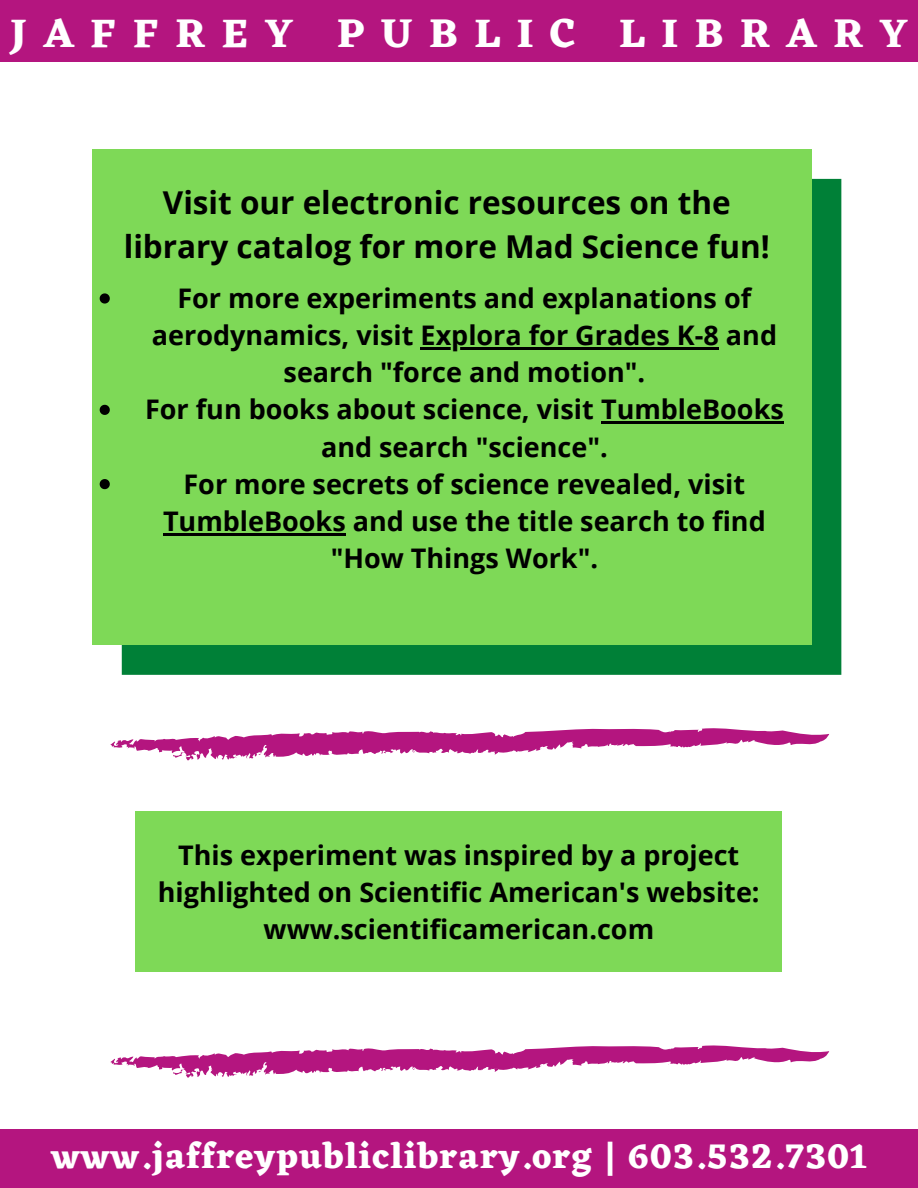
<style>
.page{position:relative;width:918px;height:1188px;background:#fff}
.page>*{position:absolute;margin:0;border:0;box-sizing:border-box;transform-origin:0 0}
.t1{font:700 41.55px "Eczar";letter-spacing:.4em;color:#fff}
.t2{font:700 35.85px "Eczar";letter-spacing:.035em;color:#fff}
.t3{font:700 31.5px/43.8px "Open Sans";color:#000;text-align:center}
.t4{font:700 27px/37.2px "Open Sans";color:#000;text-align:center}
</style>
<div class="page">
<div style="left:0;top:1130px;width:918px;height:58px;background:#b4157f"></div>
<div style="left:0;top:0;width:918px;height:62px;background:#b4157f"></div>
<div style="left:122px;top:179px;width:719px;height:496px;background:#008037"></div>
<div style="left:92px;top:149px;width:719px;height:496px;background:#7ed957"></div>
<svg style="left:100px;top:293px;width:10px;height:11px"></svg>
<hr style="left:421px;top:347px;width:298px;height:3px;background:#000">
<svg style="left:100px;top:405px;width:10px;height:10px"></svg>
<hr style="left:601px;top:422px;width:183px;height:2px;background:#000">
<svg style="left:100px;top:479px;width:10px;height:10px"></svg>
<hr style="left:163px;top:533px;width:183px;height:2px;background:#000">
<div style="left:136px;top:811px;width:646px;height:161px;background:#7ed957"></div>
<svg style="left:110px;top:728px;width:719px;height:33px"></svg>
<svg style="left:110px;top:1045px;width:719px;height:33px"></svg>
<h1 class="t1" style="left:10px;top:9px;width:899px">JAFFREY PUBLIC LIBRARY</h1>
<p class="t3" style="left:124px;top:180px;width:648px">Visit our electronic resources on the library catalog for more Mad Science fun!</p>
<p class="t4" style="left:145px;top:279px;width:640px">For more experiments and explanations of aerodynamics, visit Explora for Grades K-8 and search "force and motion".<br>For fun books about science, visit TumbleBooks and search "science".<br>For more secrets of science revealed, visit TumbleBooks and use the title search to find "How Things Work".</p>
<p class="t4" style="left:158px;top:836px;width:603px">This experiment was inspired by a project highlighted on Scientific American's website: www.scientificamerican.com</p>
<h2 class="t2" style="left:51px;top:1135px;width:817px">www.jaffreypubliclibrary.org | 603.532.7301</h2>
</div>
